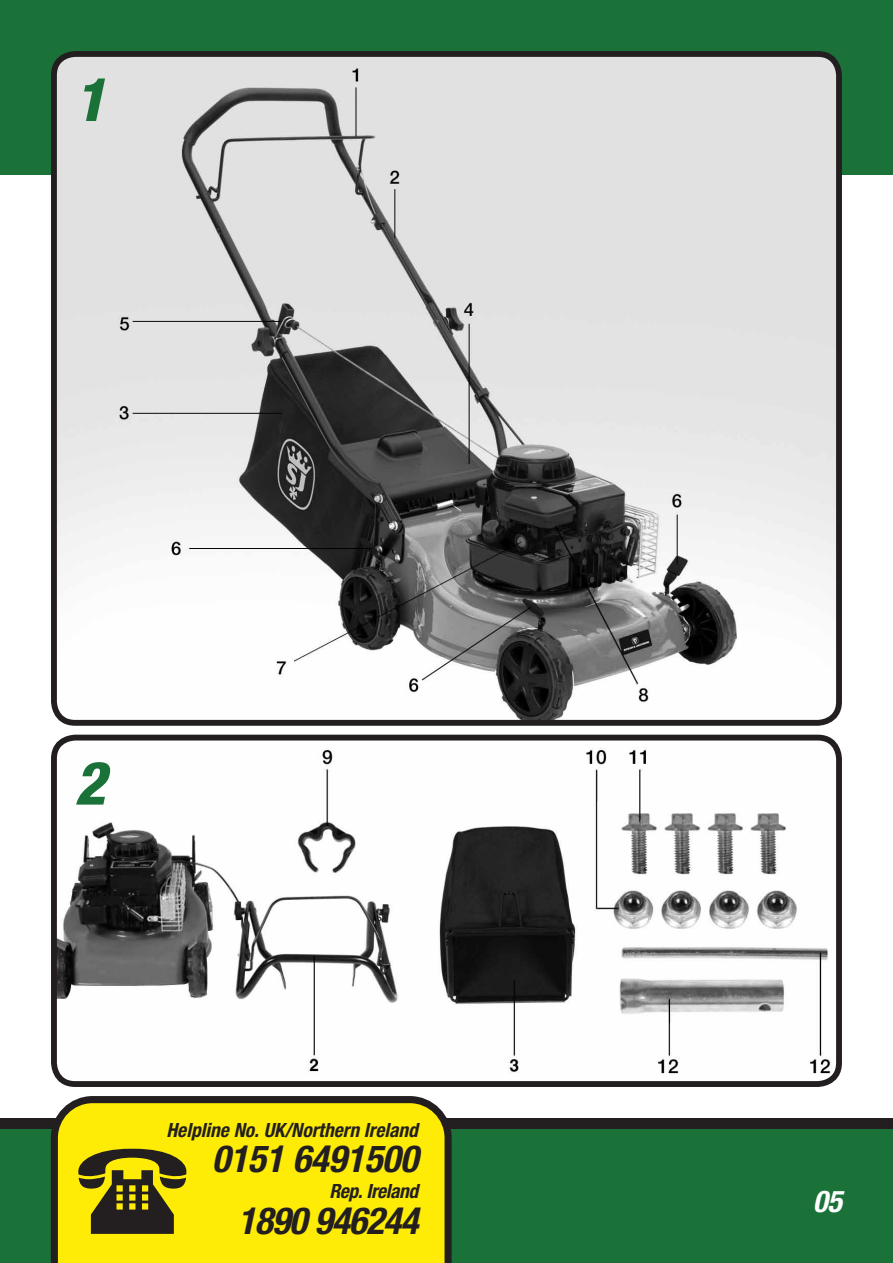
<style>
.page{position:relative;width:893px;height:1263px;background:#fff}
.page>*{position:absolute;margin:0;border:0;box-sizing:border-box;transform-origin:0 0}
.t1{font:italic 800 condensed 60px "Helvetica Neue";color:#1b7239}
.t2{font:italic 700 condensed 37.35px "Helvetica Neue";color:#231f20}
.t3{font:italic 700 condensed 37.35px "Helvetica Neue";letter-spacing:-.02em;color:#231f20}
.t4{font:italic 700 condensed 30px "Helvetica Neue";color:#fff}
.t5{font:italic 700 condensed 19.65px "Helvetica Neue";color:#231f20}
.t6{font:italic 700 condensed 19.65px "Helvetica Neue";letter-spacing:-.02em;color:#231f20}
</style>
<div class="page">
<div style="left:0;top:0;width:893px;height:175px;background:#1b7239"></div>
<div style="left:0;top:1128px;width:893px;height:135px;background:#1b7239"></div>
<div style="left:0;top:1118px;width:893px;height:10px;background:#231f20"></div>
<img style="left:58px;top:58px;width:777px;height:661px">
<div style="left:51px;top:51px;width:791px;height:675px;border:6px solid #231f20;border-radius:21px"></div>
<img style="left:58px;top:742px;width:777px;height:338px">
<div style="left:51px;top:735px;width:791px;height:352px;border:6px solid #231f20;border-radius:21px"></div>
<svg style="left:47px;top:1096px;width:408px;height:167px;background:#e7d80d"></svg>
<svg style="left:78px;top:1149px;width:108px;height:85px;background:#7a7115"></svg>
<h1 class="t1" style="left:74px;top:62px;width:33px">1</h1>
<h1 class="t1" style="left:74px;top:746px;width:33px">2</h1>
<p class="t5" style="left:166px;top:1118px;width:253px">Helpline No. UK/Northern Ireland</p>
<h2 class="t2" style="left:212px;top:1136px;width:207px">0151 6491500</h2>
<p class="t6" style="left:329px;top:1179px;width:90px">Rep. Ireland</p>
<h2 class="t3" style="left:238px;top:1198px;width:182px">1890 946244</h2>
<h3 class="t4" style="left:813px;top:1183px;width:30px">05</h3>
</div>
